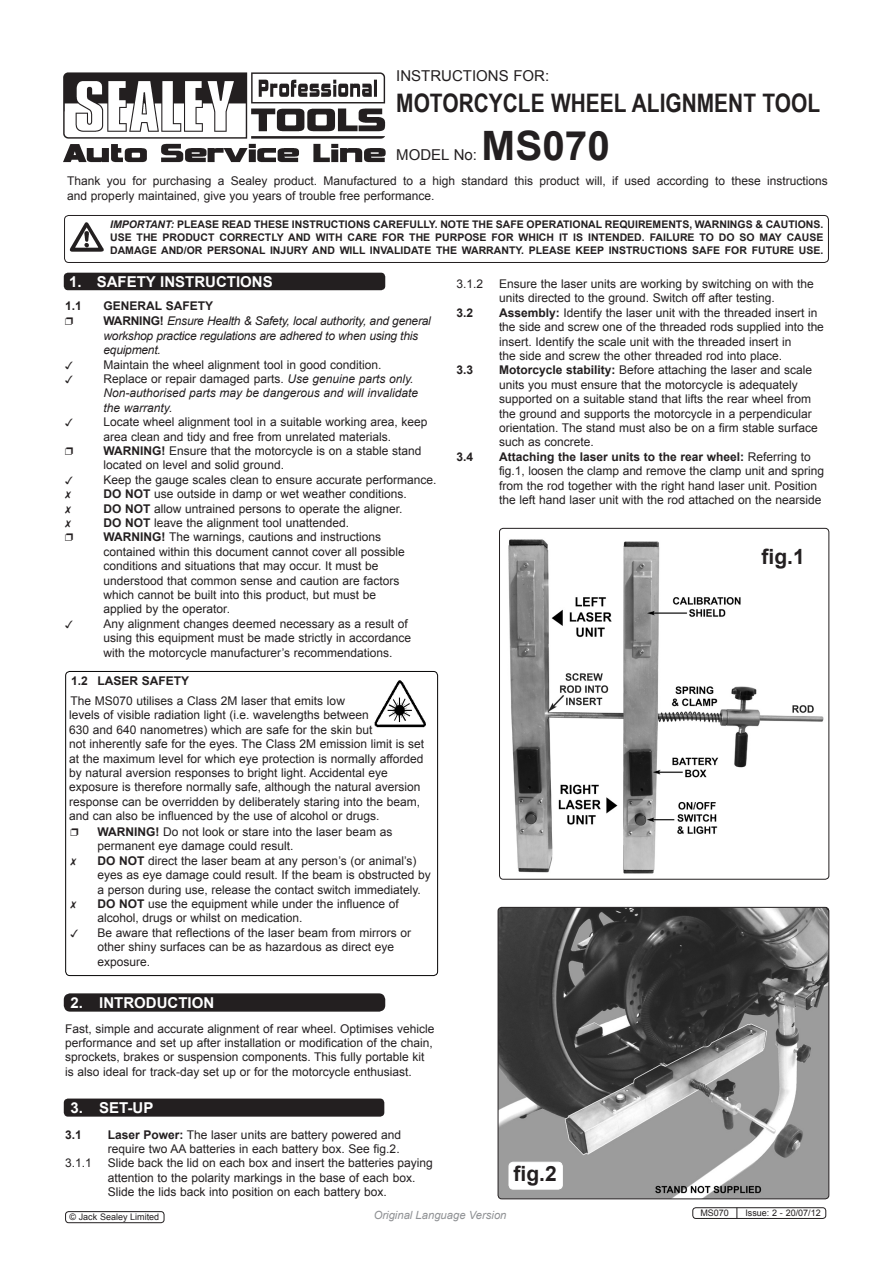
<style>
.page{position:relative;width:893px;height:1263px;background:#fff}
.page>*{position:absolute;margin:0;border:0;box-sizing:border-box;transform-origin:0 0}
.t1{font:700 40.5px "Arial";color:#231f20}
.t2{font:700 25.5px "Arial Narrow";color:#231f20}
.t3{font:700 21px "Arial";color:#231f20}
.Chapter_Header{font:700 15px "Arial";color:#fff}
.t4{font:15px "Arial";color:#231f20}
.Text_Header{font:12px/14.4px "Arial";color:#231f20}
.t5{font:italic 12px/14.4px "Arial";letter-spacing:-.02em;color:#231f20}
.t6{font:italic 12px/14.4px "Arial";color:#231f20}
.Text_Header-2{font:700 12px "Arial";color:#231f20}
.t7{font:italic 11.25px "Arial";color:#8f9194}
.t8{font:700 10.5px/12.6px "Arial";color:#231f20;text-align:justify}
.t9{font:9px "Arial";color:#231f20}
.s1{font-style:italic}
.s2{font-weight:700;font-style:normal}
.s3{font-style:normal}
.s4{font-weight:700}
</style>
<div class="page">
<div style="left:64px;top:273px;width:321px;height:17px;background:#231f20;border-radius:4px"></div>
<div style="left:64px;top:215px;width:765px;height:48px;border:1px solid #231f20;border-radius:4px"></div>
<img style="left:69px;top:222px;width:35px;height:30px">
<img style="left:64px;top:72px;width:322px;height:91px">
<div style="left:692px;top:1207px;width:134px;height:12px;border:1px solid #231f20;border-radius:3px"></div>
<div style="left:65px;top:671px;width:373px;height:305px;border:1px solid #040303;border-radius:4px"></div>
<img style="left:374px;top:680px;width:52px;height:47px">
<div style="left:64px;top:993px;width:321px;height:19px;background:#231f20;border-radius:6px"></div>
<div style="left:65px;top:1211px;width:99px;height:12px;border:1px solid #231f20;border-radius:3px"></div>
<div style="left:64px;top:1098px;width:320px;height:18px;background:#231f20;border-radius:4px"></div>
<img style="left:499px;top:539px;width:330px;height:339px">
<div style="left:499px;top:528px;width:330px;height:351px;border:1px solid #231f20;border-radius:4px"></div>
<div style="left:757px;top:545px;width:53px;height:27px;background:#fff;border-radius:4px"></div>
<div style="left:756px;top:545px;width:55px;height:28px;border:1px solid #fff;border-radius:4px"></div>
<img style="left:498px;top:907px;width:331px;height:292px">
<div style="left:498px;top:907px;width:331px;height:292px;border:1px solid #231f20;border-radius:4px"></div>
<div style="left:509px;top:1162px;width:53px;height:27px;background:#fff;border-radius:4px"></div>
<div style="left:509px;top:1162px;width:54px;height:27px;border:1px solid #fff;border-radius:4px"></div>
<p class="t4" style="left:396px;top:66px;width:154px">Instructions for:</p>
<p class="t2" style="left:396px;top:83px;width:425px">MOTORCYCLE WHEEL ALIGNMENT TOOL</p>
<p class="t4" style="left:396px;top:145px;width:82px">MODEL No:</p>
<p class="t1" style="left:482px;top:119px;width:130px">MS070</p>
<p class="Text_Header" style="left:67px;top:174px;width:762px">Thank you for purchasing a Sealey product. Manufactured to a high standard this product will, if used according to these instructions</p>
<p class="Text_Header" style="left:67px;top:188px;width:369px">and properly maintained, give you years of trouble free performance.</p>
<p class="t8" style="left:110px;top:219px;width:715px"><span class="s1">IMPORTANT:</span> PLEASE READ THESE INSTRUCTIONS CAREFULLY. NOTE THE SAFE OPERATIONAL REQUIREMENTS, WARNINGS &amp; CAUTIONS.<br>USE THE PRODUCT CORRECTLY AND WITH CARE FOR THE PURPOSE FOR WHICH IT IS INTENDED. FAILURE TO DO SO MAY CAUSE DAMAGE AND/OR PERSONAL INJURY AND WILL INVALIDATE THE WARRANTY. PLEASE KEEP INSTRUCTIONS SAFE FOR FUTURE USE.</p>
<p class="Chapter_Header" style="left:69px;top:272px;width:205px">1. SAFETY INSTRUCTIONS</p>
<p class="Text_Header-2" style="left:65px;top:298px;width:18px">1.1</p>
<p class="Text_Header-2" style="left:104px;top:298px;width:111px">GENERAL SAFETY</p>
<p class="t5" style="left:104px;top:314px;width:329px"><span class="s2">WARNING!</span> Ensure Health &amp; Safety, local authority, and general workshop practice regulations are adhered to when using this equipment.</p>
<p class="Text_Header" style="left:104px;top:357px;width:279px">Maintain the wheel alignment tool in good condition.</p>
<p class="Text_Header" style="left:75px;top:372px;width:20px">R</p>
<p class="t6" style="left:104px;top:372px;width:316px;text-indent:9px"><span class="s3">eplace or repair damaged parts.</span> Use genuine parts only.<br>Non-authorised parts may be dangerous and will invalidate the warranty.</p>
<p class="Text_Header" style="left:104px;top:415px;width:325px">Locate wheel alignment tool in a suitable working area, keep area clean and tidy and free from unrelated materials.</p>
<p class="Text_Header" style="left:104px;top:444px;width:319px"><span class="s4">WARNING!</span> Ensure that the motorcycle is on a stable stand located on level and solid ground.</p>
<p class="Text_Header" style="left:104px;top:472px;width:334px">Keep the gauge scales clean to ensure accurate performance.</p>
<p class="Text_Header" style="left:104px;top:487px;width:305px"><span class="s4">DO NOT</span> use outside in damp or wet weather conditions.</p>
<p class="Text_Header" style="left:104px;top:501px;width:300px"><span class="s4">DO NOT</span> allow untrained persons to operate the aligner.</p>
<p class="Text_Header" style="left:104px;top:516px;width:247px"><span class="s4">DO NOT</span> leave the alignment tool unattended.</p>
<p class="Text_Header" style="left:104px;top:530px;width:303px"><span class="s4">WARNING!</span> The warnings, cautions and instructions contained within this document cannot cover all possible conditions and situations that may occur. It must be understood that common sense and caution are factors which cannot be built into this product, but must be applied by the operator.</p>
<p class="Text_Header" style="left:104px;top:616px;width:309px">Any alignment changes deemed necessary as a result of using this equipment must be made strictly in accordance with the motorcycle manufacturer’s recommendations.</p>
<p class="Text_Header-2" style="left:71px;top:673px;width:119px">1.2 LASER SAFETY</p>
<p class="Text_Header" style="left:69px;top:694px;width:357px">The MS070 utilises a Class 2M laser that emits low<br>levels of visible radiation light (i.e. wavelengths between<br>630 and 640 nanometres) which are safe for the skin but<br>not inherently safe for the eyes. The Class 2M emission limit is set at the maximum level for which eye protection is normally afforded by natural aversion responses to bright light. Accidental eye exposure is therefore normally safe, although the natural aversion response can be overridden by deliberately staring into the beam, and can also be influenced by the use of alcohol or drugs.</p>
<p class="Text_Header" style="left:98px;top:825px;width:296px"><span class="s4">WARNING!</span> Do not look or stare into the laser beam as permanent eye damage could result.</p>
<p class="Text_Header" style="left:98px;top:853px;width:335px"><span class="s4">DO NOT</span> direct the laser beam at any person’s (or animal’s) eyes as eye damage could result. If the beam is obstructed by</p>
<p class="Text_Header" style="left:98px;top:882px;width:325px">a person during use, release the contact switch immediately.</p>
<p class="Text_Header" style="left:98px;top:897px;width:303px"><span class="s4">DO NOT</span> use the equipment while under the influence of alcohol, drugs or whilst on medication.</p>
<p class="Text_Header" style="left:98px;top:925px;width:315px">Be aware that reflections of the laser beam from mirrors or other shiny surfaces can be as hazardous as direct eye exposure.</p>
<p class="Chapter_Header" style="left:70px;top:993px;width:145px">2. INTRODUCTION</p>
<p class="Text_Header" style="left:65px;top:1021px;width:371px">Fast, simple and accurate alignment of rear wheel. Optimises vehicle performance and set up after installation or modification of the chain, sprockets, brakes or suspension components. This fully portable kit is also ideal for track-day set up or for the motorcycle enthusiast.</p>
<p class="Chapter_Header" style="left:70px;top:1098px;width:84px">3. SET-UP</p>
<p class="Text_Header-2" style="left:65px;top:1126px;width:18px">3.1</p>
<p class="Text_Header" style="left:108px;top:1127px;width:295px"><span class="s4">Laser Power:</span> The laser units are battery powered and require two AA batteries in each battery box. See fig.2.</p>
<p class="Text_Header" style="left:65px;top:1156px;width:369px">3.1.1 Slide back the lid on each box and insert the batteries paying</p>
<p class="Text_Header" style="left:108px;top:1170px;width:309px">attention to the polarity markings in the base of each box.</p>
<p class="Text_Header" style="left:65px;top:1185px;width:26px">S</p>
<p class="Text_Header" style="left:116px;top:1185px;width:273px">lide the lids back into position on each battery box.</p>
<p class="Text_Header" style="left:456px;top:277px;width:28px">3.1.2</p>
<p class="Text_Header" style="left:499px;top:277px;width:316px">Ensure the laser units are working by switching on with the units directed to the ground. Switch off after testing.</p>
<p class="Text_Header-2" style="left:456px;top:305px;width:18px">3.2</p>
<p class="Text_Header" style="left:499px;top:306px;width:326px"><span class="s4">Assembly:</span> Identify the laser unit with the threaded insert in the side and screw one of the threaded rods supplied into the insert. Identify the scale unit with the threaded insert in<br>the side and screw the other threaded rod into place.</p>
<p class="Text_Header-2" style="left:456px;top:362px;width:18px">3.3</p>
<p class="Text_Header" style="left:499px;top:363px;width:320px"><span class="s4">Motorcycle stability:</span> Before attaching the laser and scale units you must ensure that the motorcycle is adequately supported on a suitable stand that lifts the rear wheel from the ground and supports the motorcycle in a perpendicular orientation. The stand must also be on a firm stable surface such as concrete.</p>
<p class="Text_Header-2" style="left:456px;top:449px;width:18px">3.4</p>
<p class="Text_Header" style="left:499px;top:450px;width:326px"><span class="s4">Attaching the laser units to the rear wheel:</span> Referring to fig.1, loosen the clamp and remove the clamp unit and spring from the rod together with the right hand laser unit. Position the left hand laser unit with the rod attached on the nearside</p>
<p class="t3" style="left:762px;top:543px;width:45px">fig.1</p>
<p class="t3" style="left:514px;top:1160px;width:45px">fig.2</p>
<p class="t9" style="left:69px;top:1211px;width:91px">© Jack Sealey Limited</p>
<p class="t7" style="left:374px;top:1207px;width:134px">Original Language Version</p>
<p class="t9" style="left:700px;top:1207px;width:30px">MS070</p>
<p class="t9" style="left:745px;top:1207px;width:77px">Issue: 2 - 20/07/12</p>
</div>
